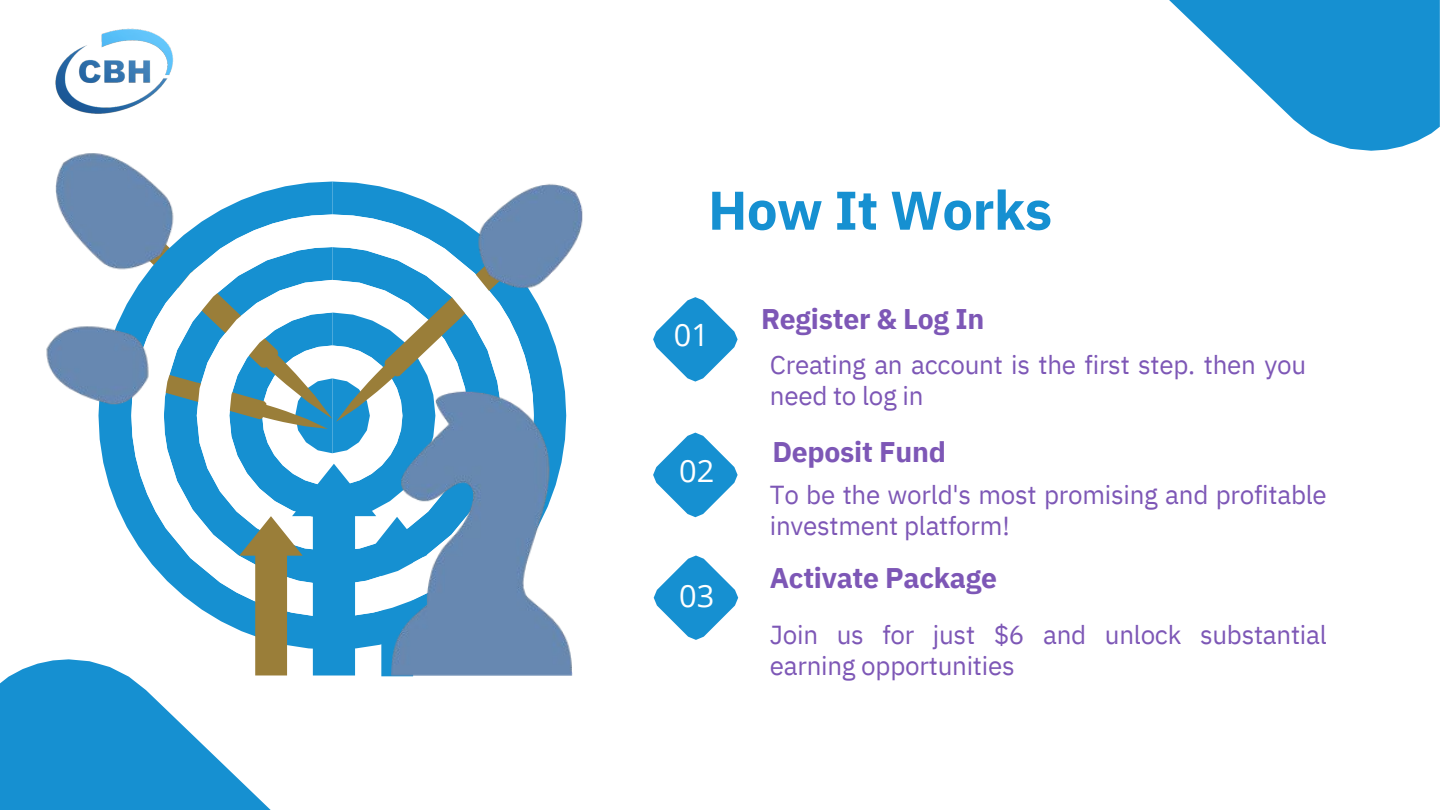
<style>
.page{position:relative;width:1440px;height:810px;background:#fff}
.page>*{position:absolute;margin:0;border:0;box-sizing:border-box;transform-origin:0 0}
.t1{font:700 54.4px "IBM Plex Sans";letter-spacing:-.01em;color:#1690d1}
.t2{font:30.7px "Open Sans";color:#fff}
.t3{font:700 28.4px "IBM Plex Sans";letter-spacing:-.01em;color:#7d57b6}
.t4{font:26px/30.8px "IBM Plex Sans";letter-spacing:-.01em;color:#7d57b6}
</style>
<div class="page">
<img style="left:55px;top:153px;width:102px;height:34px">
<img style="left:535px;top:184px;width:48px;height:47px">
<svg style="left:653px;top:297px;width:85px;height:85px"></svg>
<svg style="left:653px;top:433px;width:85px;height:84px"></svg>
<svg style="left:654px;top:556px;width:84px;height:84px"></svg>
<svg style="left:0;top:187px;width:580px;height:623px"></svg>
<svg style="left:1169px;top:0;width:271px;height:151px"></svg>
<img style="left:55px;top:28px;width:118px;height:86px">
<p class="t1" style="left:708px;top:174px;width:346px">How It Works</p>
<p class="t2" style="left:674px;top:313px;width:37px">01</p>
<p class="t3" style="left:761px;top:300px;width:225px">Register &amp; Log In</p>
<p class="t4" style="left:770px;top:349px;width:538px">Creating an account is the first step. then you need to log in</p>
<p class="t2" style="left:679px;top:449px;width:37px">02</p>
<p class="t2" style="left:679px;top:574px;width:37px">03</p>
<p class="t3" style="left:772px;top:433px;width:175px">Deposit Fund</p>
<p class="t4" style="left:770px;top:479px;width:559px">To be the world's most promising and profitable investment platform!</p>
<p class="t3" style="left:770px;top:559px;width:229px">Activate Package</p>
<p class="t4" style="left:770px;top:619px;width:559px">Join us for just $6 and unlock substantial earning opportunities</p>
</div>
